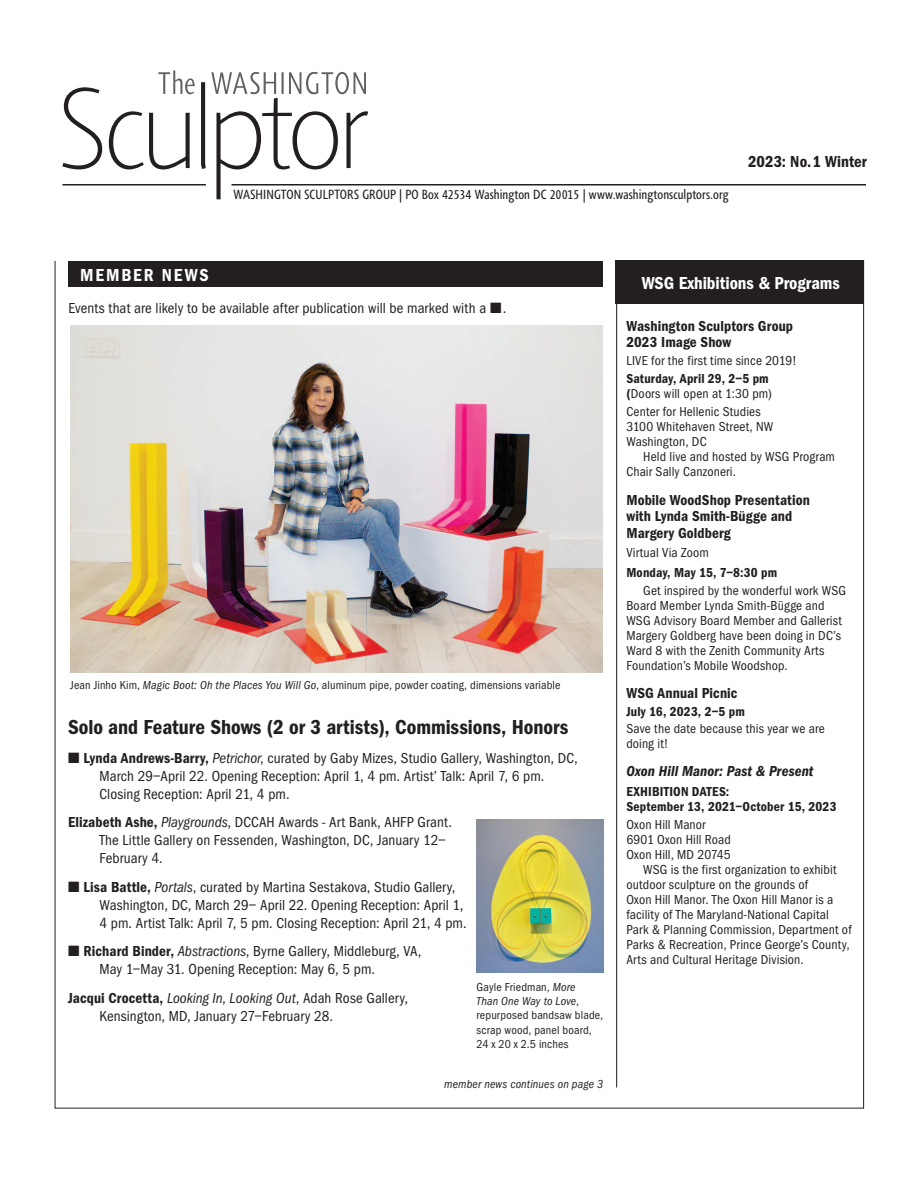
<style>
.page{position:relative;width:918px;height:1188px;background:#fff}
.page>*{position:absolute;margin:0;border:0;box-sizing:border-box;transform-origin:0 0}
.t1{font:600 21px "Franklin Got Cd ITC";color:#231f20}
.t2{font:600 18px "Franklin Got Cd ITC";color:#fff}
.t3{font:600 18px "Franklin Got Cd ITC";letter-spacing:.105em;color:#fff}
.t4{font:600 16.5px "Franklin Got Cd ITC";letter-spacing:.005em;color:#231f20}
.t5{font:15px/18px "Franklin Got Cd ITC";letter-spacing:.005em;color:#231f20}
.t6{font:600 15px/16.5px "Franklin Got Cd ITC";letter-spacing:.005em;color:#231f20}
.t7{font:italic 600 15px "Franklin Got Cd ITC";letter-spacing:.005em;color:#231f20}
.t8{font:condensed 13.65px "Agilita LT Pro";letter-spacing:.005em;color:#231f20}
.t9{font:13.5px/15px "Franklin Got Cd ITC";letter-spacing:.01em;color:#231f20}
.t10{font:600 13.5px/15px "Franklin Got Cd ITC";letter-spacing:.01em;color:#231f20}
.t11{font:12px/14.4px "Franklin Got Cd ITC";letter-spacing:.01em;color:#231f20}
.t12{font:italic 12px "Franklin Got Cd ITC";letter-spacing:.015em;color:#231f20}
.s1{font-style:italic}
.s2{font-weight:600}
.s3{font-weight:400}
</style>
<div class="page">
<div style="left:68px;top:261px;width:535px;height:26px;background:#231f20"></div>
<hr style="left:616px;top:284px;width:1px;height:804px;background:#231f20">
<img style="left:477px;top:819px;width:127px;height:154px">
<img style="left:70px;top:326px;width:533px;height:346px">
<svg style="left:62px;top:71px;width:306px;height:128px"></svg>
<hr style="left:62px;top:184px;width:144px;height:2px;background:#231f20">
<hr style="left:232px;top:184px;width:634px;height:2px;background:#231f20">
<div style="left:616px;top:261px;width:248px;height:43px;background:#231f20"></div>
<p class="t8" style="left:233px;top:185px;width:497px">WASHINGTON SCULPTORS GROUP | PO Box 42534 Washington DC 20015 | www.washingtonsculptors.org</p>
<p class="t4" style="left:748px;top:152px;width:120px">2023: No.1 Winter</p>
<p class="t3" style="left:80px;top:264px;width:130px">MEMBER NEWS</p>
<p class="t2" style="left:642px;top:273px;width:200px">WSG Exhibitions &amp; Programs</p>
<p class="t5" style="left:68px;top:299px;width:440px">Events that are likely to be available after publication will be marked with a ■.</p>
<p class="t11" style="left:70px;top:678px;width:492px">Jean Jinho Kim, <span class="s1">Magic Boot: Oh the Places You Will Go</span>, aluminum pipe, powder coating, dimensions variable</p>
<h1 class="t1" style="left:68px;top:715px;width:502px">Solo and Feature Shows (2 or 3 artists), Commissions, Honors</h1>
<p class="t5" style="left:100px;top:749px;width:480px;text-indent:-32px">■ <span class="s2">Lynda Andrews-Barry,</span> <span class="s1">Petrichor</span>, curated by Gaby Mizes, Studio Gallery, Washington, DC,<br>March 29–April 22. Opening Reception: April 1, 4 pm. Artist’ Talk: April 7, 6 pm.<br>Closing Reception: April 21, 4 pm.</p>
<p class="t5" style="left:100px;top:813px;width:354px;text-indent:-31px"><span class="s2">Elizabeth Ashe,</span> <span class="s1">Playgrounds</span>, DCCAH Awards - Art Bank, AHFP Grant.<br>The Little Gallery on Fessenden, Washington, DC, January 12–<br>February 4.</p>
<p class="t5" style="left:100px;top:878px;width:369px;text-indent:-31px">■ <span class="s2">Lisa Battle,</span> <span class="s1">Portals</span>, curated by Martina Sestakova, Studio Gallery,<br>Washington, DC, March 29– April 22. Opening Reception: April 1,<br>4 pm. Artist Talk: April 7, 5 pm. Closing Reception: April 21, 4 pm.</p>
<p class="t5" style="left:100px;top:942px;width:323px;text-indent:-32px">■ <span class="s2">Richard Binder,</span> <span class="s1">Abstractions</span>, Byrne Gallery, Middleburg, VA,<br>May 1–May 31. Opening Reception: May 6, 5 pm.</p>
<p class="t5" style="left:100px;top:989px;width:310px;text-indent:-31px"><span class="s2">Jacqui Crocetta,</span> <span class="s1">Looking In</span>, <span class="s1">Looking Out</span>, Adah Rose Gallery,<br>Kensington, MD, January 27–February 28.</p>
<p class="t11" style="left:477px;top:980px;width:128px">Gayle Friedman, <span class="s1">More<br>Than One Way to Love</span>, repurposed bandsaw blade, scrap wood, panel board,<br>24 x 20 x 2.5 inches</p>
<p class="t12" style="left:444px;top:1077px;width:161px">member news continues on page 3</p>
<p class="t6" style="left:626px;top:318px;width:168px">Washington Sculptors Group<br>2023 Image Show</p>
<p class="t9" style="left:626px;top:353px;width:172px">LIVE for the first time since 2019!</p>
<p class="t10" style="left:626px;top:371px;width:147px">Saturday, April 29, 2–5 pm (<span class="s3">Doors will open at 1:30 pm)</span></p>
<p class="t9" style="left:626px;top:404px;width:148px">Center for Hellenic Studies<br>3100 Whitehaven Street, NW<br>Washington, DC</p>
<p class="t9" style="left:626px;top:449px;width:210px;text-indent:17px">Held live and hosted by WSG Program<br>Chair Sally Canzoneri.</p>
<p class="t6" style="left:626px;top:492px;width:185px">Mobile WoodShop Presentation with Lynda Smith-Bügge and<br>Margery Goldberg</p>
<p class="t9" style="left:626px;top:545px;width:84px">Virtual Via Zoom</p>
<p class="t10" style="left:626px;top:565px;width:152px">Monday, May 15, 7–8:30 pm</p>
<p class="t9" style="left:626px;top:583px;width:221px;text-indent:17px">Get inspired by the wonderful work WSG Board Member Lynda Smith-Bügge and WSG Advisory Board Member and Gallerist Margery Goldberg have been doing in DC’s Ward 8 with the Zenith Community Arts Foundation’s Mobile Woodshop.</p>
<p class="t6" style="left:626px;top:685px;width:113px">WSG Annual Picnic</p>
<p class="t10" style="left:626px;top:704px;width:120px">July 16, 2023, 2–5 pm</p>
<p class="t9" style="left:626px;top:721px;width:200px">Save the date because this year we are doing it!</p>
<p class="t7" style="left:626px;top:763px;width:189px">Oxon Hill Manor: Past &amp; Present</p>
<p class="t10" style="left:626px;top:784px;width:212px">EXHIBITION DATES:<br>September 13, 2021–October 15, 2023</p>
<p class="t9" style="left:626px;top:817px;width:81px">Oxon Hill Manor</p>
<p class="t9" style="left:626px;top:832px;width:106px">6901 Oxon Hill Road</p>
<p class="t9" style="left:626px;top:847px;width:106px">Oxon Hill, MD 20745</p>
<p class="t9" style="left:643px;top:862px;width:195px">WSG is the first organization to exhibit</p>
<p class="t9" style="left:626px;top:877px;width:183px">outdoor sculpture on the grounds of</p>
<p class="t9" style="left:626px;top:892px;width:208px">Oxon Hill Manor. The Oxon Hill Manor is a</p>
<p class="t9" style="left:626px;top:907px;width:204px">facility of The Maryland-National Capital</p>
<p class="t9" style="left:626px;top:922px;width:227px">Park &amp; Planning Commission, Department of</p>
<p class="t9" style="left:626px;top:937px;width:225px">Parks &amp; Recreation, Prince George’s County,</p>
<p class="t9" style="left:626px;top:952px;width:179px">Arts and Cultural Heritage Division.</p>
</div>
